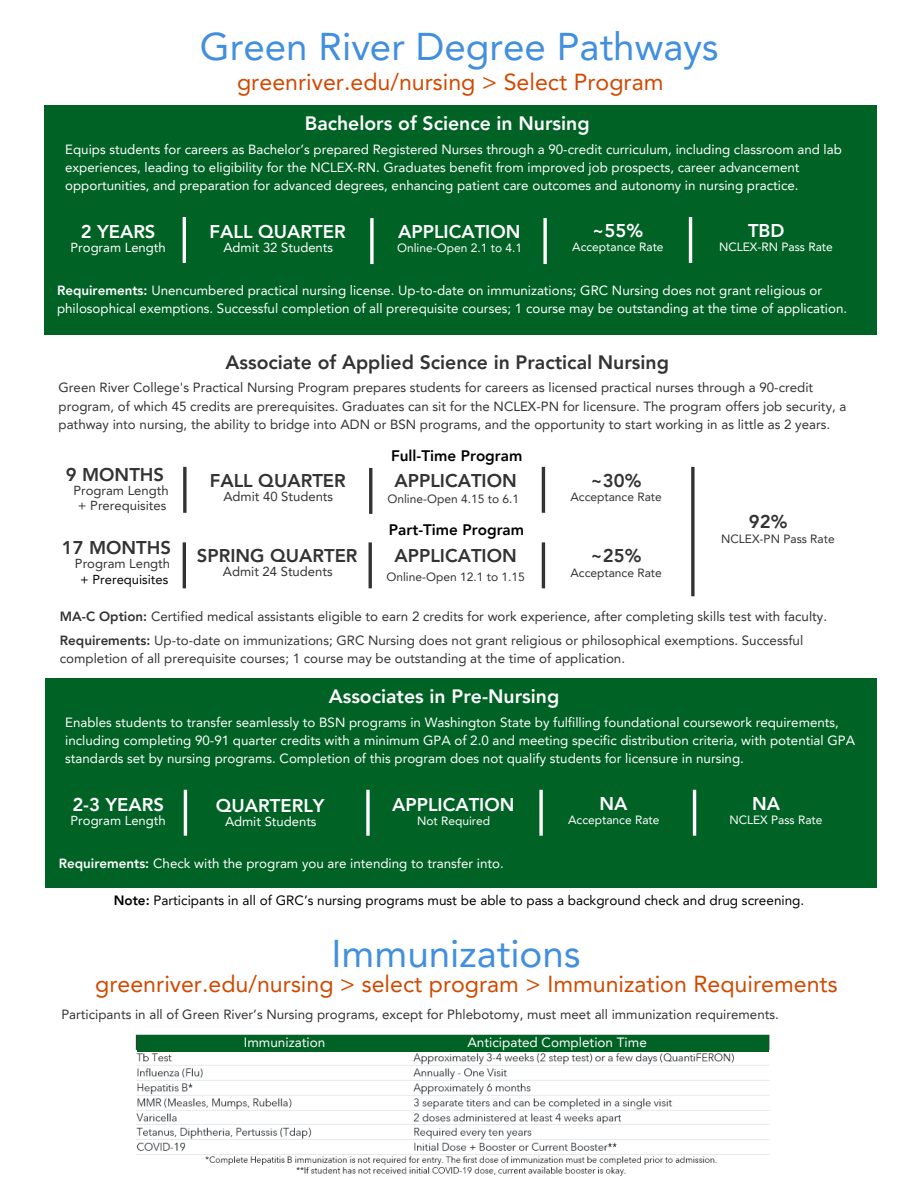
<style>
.page{position:relative;width:918px;height:1188px;background:#fff}
.page>*{position:absolute;margin:0;border:0;box-sizing:border-box;transform-origin:0 0}
.t1{font:38.55px "Avenir LT Pro";color:#418fde}
.t2{font:23.25px "Avenir LT Pro";color:#d14900}
.t3{font:800 19.35px "Avenir LT Pro";color:#fff}
.t4{font:800 19.35px "Avenir LT Pro";color:#333}
.t5{font:800 18.45px "Avenir LT Pro";color:#333}
.t6{font:800 18.45px "Avenir LT Pro";color:#fff}
.t7{font:800 15.3px "Avenir LT Pro";color:#000}
.t8{font:13.5px "Avenir LT Pro";color:#000}
.t9{font:13.5px "Avenir LT Pro";color:#fff}
.t10{font:13.35px/18.1px "Avenir LT Pro";color:#fff}
.t11{font:13.35px/18.1px "Avenir LT Pro";color:#333}
.t12{font:13.05px "Avenir LT Pro";color:#333}
.t13{font:13.05px "Avenir LT Pro";color:#fff}
.t14{font:13.05px "Avenir LT Pro";color:#000}
.t15{font:12px "Avenir LT Pro";color:#fff}
.t16{font:12px "Avenir LT Pro";color:#333}
.s1{font-weight:800}
</style>
<div class="page">
<div style="left:45px;top:105px;width:832px;height:230px;background:#006225"></div>
<hr style="left:183px;top:217px;width:3px;height:46px;background:#fff">
<svg style="left:370px;top:218px;width:4px;height:46px"></svg>
<svg style="left:543px;top:218px;width:4px;height:46px"></svg>
<hr style="left:689px;top:217px;width:3px;height:46px;background:#fff">
<svg style="left:183px;top:467px;width:4px;height:46px"></svg>
<hr style="left:369px;top:468px;width:3px;height:46px;background:#333">
<hr style="left:542px;top:467px;width:3px;height:46px;background:#333">
<svg style="left:691px;top:467px;width:4px;height:129px"></svg>
<hr style="left:183px;top:542px;width:3px;height:46px;background:#333">
<hr style="left:369px;top:542px;width:3px;height:46px;background:#333">
<hr style="left:542px;top:542px;width:3px;height:46px;background:#333">
<div style="left:45px;top:678px;width:832px;height:209px;background:#006225"></div>
<hr style="left:184px;top:790px;width:3px;height:46px;background:#fff">
<svg style="left:366px;top:790px;width:4px;height:46px"></svg>
<svg style="left:539px;top:790px;width:4px;height:46px"></svg>
<hr style="left:693px;top:790px;width:3px;height:46px;background:#fff">
<img style="left:135px;top:1034px;width:635px;height:142px">
<div style="left:137px;top:1035px;width:274px;height:16px;background:#006225"></div>
<div style="left:408px;top:1035px;width:360px;height:16px;background:#006225"></div>
<h3 class="t1" style="left:200px;top:31px;width:520px">Green River Degree Pathways</h3>
<h6 class="t2" style="left:237px;top:73px;width:428px">greenriver.edu/nursing &gt; Select Program</h6>
<h6 class="t3" style="left:305px;top:115px;width:286px">Bachelors of Science in Nursing</h6>
<h3 class="t10" style="left:65px;top:141px;width:778px">Equips students for careers as Bachelor’s prepared Registered Nurses through a 90-credit curriculum, including classroom and lab experiences, leading to eligibility for the NCLEX-RN. Graduates benefit from improved job prospects, career advancement opportunities, and preparation for advanced degrees, enhancing patient care outcomes and autonomy in nursing practice.</h3>
<h6 class="t6" style="left:81px;top:224px;width:76px">2 YEARS</h6>
<h3 class="t13" style="left:71px;top:242px;width:97px">Program Length</h3>
<h6 class="t6" style="left:592px;top:223px;width:52px">~55%</h6>
<h4 class="t15" style="left:572px;top:242px;width:93px">Acceptance Rate</h4>
<h6 class="t6" style="left:748px;top:223px;width:38px">TBD</h6>
<h3 class="t15" style="left:719px;top:242px;width:115px">NCLEX-RN Pass Rate</h3>
<p class="t6" style="left:398px;top:224px;width:124px">APPLICATION</p>
<h3 class="t15" style="left:397px;top:243px;width:127px">Online-Open 2.1 to 4.1</h3>
<p class="t10" style="left:57px;top:283px;width:792px"><span class="s1">Requirements:</span> Unencumbered practical nursing license. Up-to-date on immunizations; GRC Nursing does not grant religious or philosophical exemptions. Successful completion of all prerequisite courses; 1 course may be outstanding at the time of application.</p>
<p class="t6" style="left:210px;top:224px;width:138px">FALL QUARTER</p>
<h3 class="t13" style="left:223px;top:242px;width:111px">Admit 32 Students</h3>
<h6 class="t4" style="left:225px;top:354px;width:445px">Associate of Applied Science in Practical Nursing</h6>
<h6 class="t11" style="left:59px;top:380px;width:789px">Green River College's Practical Nursing Program prepares students for careers as licensed practical nurses through a 90-credit program, of which 45 credits are prerequisites. Graduates can sit for the NCLEX-PN for licensure. The program offers job security, a pathway into nursing, the ability to bridge into ADN or BSN programs, and the opportunity to start working in as little as 2 years.</h6>
<h6 class="t5" style="left:66px;top:467px;width:100px">9 MONTHS</h6>
<h3 class="t12" style="left:73px;top:485px;width:97px">Program Length</h3>
<h2 class="t12" style="left:78px;top:500px;width:90px">+ Prerequisites</h2>
<h1 class="t5" style="left:62px;top:540px;width:111px">17 MONTHS</h1>
<h2 class="t12" style="left:75px;top:558px;width:97px">Program Length</h2>
<h6 class="t14" style="left:80px;top:574px;width:89px">+ Prerequisites</h6>
<h6 class="t5" style="left:210px;top:473px;width:138px">FALL QUARTER</h6>
<h6 class="t12" style="left:223px;top:491px;width:111px">Admit 40 Students</h6>
<p class="t5" style="left:197px;top:548px;width:162px">SPRING QUARTER</p>
<h3 class="t12" style="left:223px;top:566px;width:111px">Admit 24 Students</h3>
<h3 class="t7" style="left:391px;top:450px;width:133px">Full-Time Program</h3>
<h3 class="t5" style="left:394px;top:473px;width:124px">APPLICATION</h3>
<h3 class="t16" style="left:387px;top:494px;width:133px">Online-Open 4.15 to 6.1</h3>
<p class="t7" style="left:389px;top:524px;width:137px">Part-Time Program</p>
<p class="t5" style="left:394px;top:548px;width:124px">APPLICATION</p>
<h6 class="t16" style="left:386px;top:572px;width:140px">Online-Open 12.1 to 1.15</h6>
<h5 class="t5" style="left:591px;top:473px;width:52px">~30%</h5>
<h3 class="t16" style="left:571px;top:492px;width:93px">Acceptance Rate</h3>
<p class="t5" style="left:591px;top:548px;width:52px">~25%</p>
<h3 class="t16" style="left:571px;top:567px;width:93px">Acceptance Rate</h3>
<p class="t5" style="left:749px;top:514px;width:40px">92%</p>
<h5 class="t16" style="left:721px;top:533px;width:115px">NCLEX-PN Pass Rate</h5>
<h1 class="t11" style="left:60px;top:609px;width:769px"><span class="s1">MA-C Option:</span> Certified medical assistants eligible to earn 2 credits for work experience, after completing skills test with faculty.</h1>
<h3 class="t11" style="left:60px;top:633px;width:745px"><span class="s1">Requirements:</span> Up-to-date on immunizations; GRC Nursing does not grant religious or philosophical exemptions. Successful completion of all prerequisite courses; 1 course may be outstanding at the time of application.</h3>
<h6 class="t3" style="left:329px;top:688px;width:232px">Associates in Pre-Nursing</h6>
<h6 class="t10" style="left:65px;top:714px;width:791px">Enables students to transfer seamlessly to BSN programs in Washington State by fulfilling foundational coursework requirements, including completing 90-91 quarter credits with a minimum GPA of 2.0 and meeting specific distribution criteria, with potential GPA standards set by nursing programs. Completion of this program does not qualify students for licensure in nursing.</h6>
<h4 class="t6" style="left:72px;top:797px;width:93px">2-3 YEARS</h4>
<h6 class="t13" style="left:71px;top:815px;width:97px">Program Length</h6>
<h3 class="t13" style="left:225px;top:816px;width:93px">Admit Students</h3>
<h3 class="t6" style="left:600px;top:796px;width:30px">NA</h3>
<p class="t15" style="left:568px;top:815px;width:93px">Acceptance Rate</p>
<h3 class="t6" style="left:752px;top:796px;width:30px">NA</h3>
<p class="t15" style="left:729px;top:815px;width:95px">NCLEX Pass Rate</p>
<h6 class="t6" style="left:392px;top:797px;width:124px">APPLICATION</h6>
<h3 class="t15" style="left:417px;top:816px;width:75px">Not Required</h3>
<h6 class="t10" style="left:59px;top:856px;width:446px"><span class="s1">Requirements:</span> Check with the program you are intending to transfer into.</h6>
<h4 class="t6" style="left:216px;top:798px;width:110px">QUARTERLY</h4>
<p class="t8" style="left:114px;top:895px;width:692px"><span class="s1">Note:</span> Participants in all of GRC’s nursing programs must be able to pass a background check and drug screening.</p>
<h3 class="t1" style="left:332px;top:937px;width:250px">Immunizations</h3>
<h6 class="t2" style="left:95px;top:974px;width:744px">greenriver.edu/nursing &gt; select program &gt; Immunization Requirements</h6>
<p class="t11" style="left:61px;top:1007px;width:719px">Participants in all of Green River’s Nursing programs, except for Phlebotomy, must meet all immunization requirements.</p>
<h6 class="t9" style="left:244px;top:1037px;width:83px">Immunization</h6>
<h6 class="t9" style="left:467px;top:1037px;width:181px">Anticipated Completion Time</h6>
</div>
